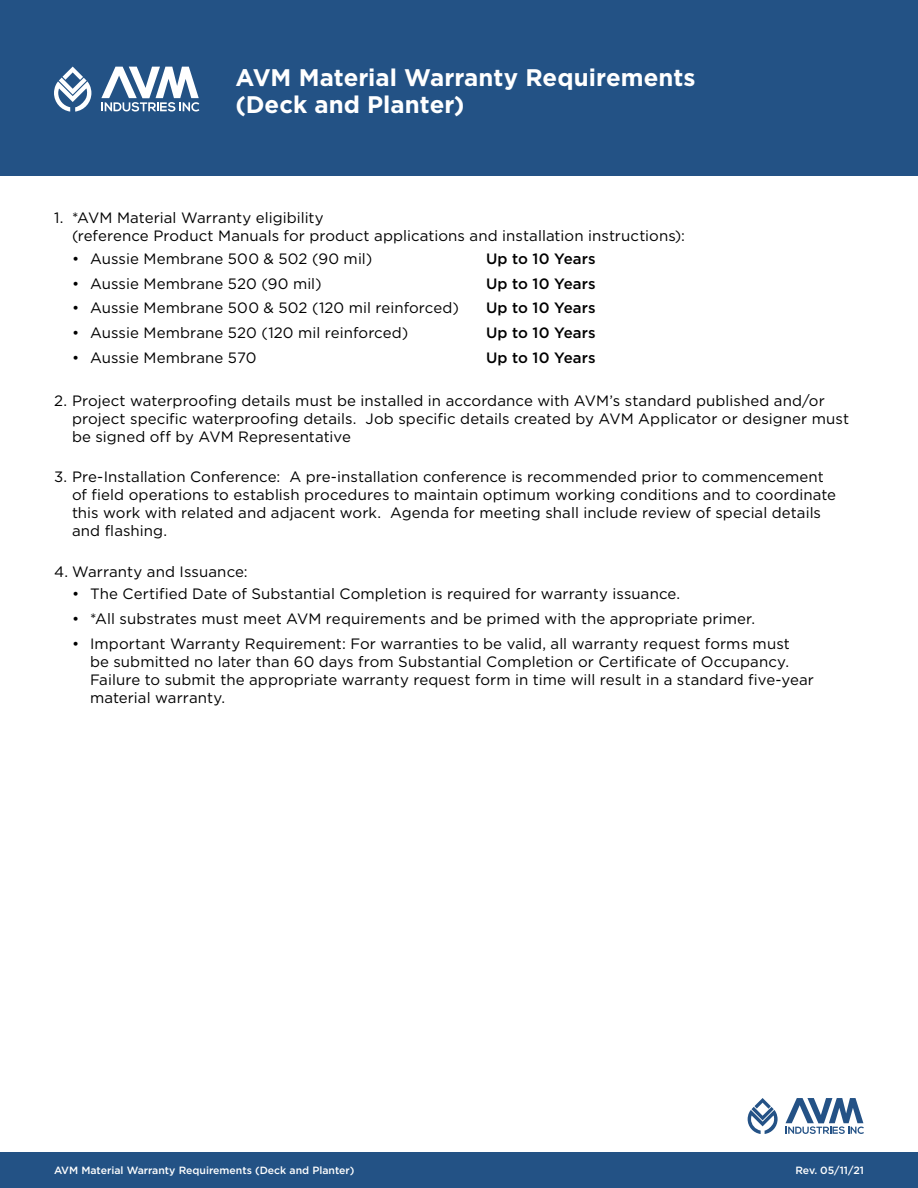
<style>
.page{position:relative;width:918px;height:1188px;background:#fff}
.page>*{position:absolute;margin:0;border:0;box-sizing:border-box;transform-origin:0 0}
.t1{font:700 24px/27px "Gotham";color:#fff}
.t2{font:15px/18px "Gotham";letter-spacing:.005em;color:#000}
.t3{font:500 15px "Gotham";letter-spacing:.01em;color:#000}
.t4{font:500 10.5px "Gotham";color:#fff}
</style>
<div class="page">
<div style="left:0;top:1152px;width:918px;height:36px;background:#235285"></div>
<svg style="left:748px;top:1098px;width:30px;height:36px"></svg>
<svg style="left:785px;top:1098px;width:79px;height:36px"></svg>
<div style="left:0;top:0;width:918px;height:176px;background:#235285"></div>
<svg style="left:54px;top:67px;width:37px;height:45px"></svg>
<svg style="left:101px;top:67px;width:98px;height:45px"></svg>
<p class="t1" style="left:235px;top:64px;width:462px">AVM Material Warranty Requirements (Deck and Planter)</p>
<p class="t2" style="left:72px;top:209px;width:615px;text-indent:-18px">1. *AVM Material Warranty eligibility<br>(reference Product Manuals for product applications and installation instructions):</p>
<p class="t2" style="left:72px;top:249px;width:302px">• Aussie Membrane 500 &amp; 502 (90 mil)</p>
<p class="t3" style="left:486px;top:250px;width:111px">Up to 10 Years</p>
<p class="t2" style="left:72px;top:274px;width:251px">• Aussie Membrane 520 (90 mil)</p>
<p class="t3" style="left:486px;top:275px;width:111px">Up to 10 Years</p>
<p class="t2" style="left:72px;top:299px;width:388px">• Aussie Membrane 500 &amp; 502 (120 mil reinforced)</p>
<p class="t3" style="left:486px;top:300px;width:111px">Up to 10 Years</p>
<p class="t2" style="left:72px;top:324px;width:338px">• Aussie Membrane 520 (120 mil reinforced)</p>
<p class="t3" style="left:486px;top:324px;width:111px">Up to 10 Years</p>
<p class="t2" style="left:72px;top:348px;width:186px">• Aussie Membrane 570</p>
<p class="t3" style="left:486px;top:349px;width:111px">Up to 10 Years</p>
<p class="t2" style="left:72px;top:391px;width:779px;text-indent:-18px">2. Project waterproofing details must be installed in accordance with AVM’s standard published and/or project specific waterproofing details. Job specific details created by AVM Applicator or designer must be signed off by AVM Representative</p>
<p class="t2" style="left:72px;top:468px;width:766px;text-indent:-18px">3. Pre-Installation Conference: A pre-installation conference is recommended prior to commencement of field operations to establish procedures to maintain optimum working conditions and to coordinate this work with related and adjacent work. Agenda for meeting shall include review of special details and flashing.</p>
<p class="t2" style="left:54px;top:562px;width:195px">4. Warranty and Issuance:</p>
<p class="t2" style="left:72px;top:585px;width:610px">• The Certified Date of Substantial Completion is required for warranty issuance.</p>
<p class="t2" style="left:72px;top:609px;width:685px">• *All substrates must meet AVM requirements and be primed with the appropriate primer.</p>
<p class="t2" style="left:90px;top:634px;width:725px;text-indent:-18px">• Important Warranty Requirement: For warranties to be valid, all warranty request forms must<br>be submitted no later than 60 days from Substantial Completion or Certificate of Occupancy.<br>Failure to submit the appropriate warranty request form in time will result in a standard five-year material warranty.</p>
<p class="t4" style="left:54px;top:1165px;width:302px">AVM Material Warranty Requirements (Deck and Planter)</p>
<p class="t4" style="left:795px;top:1165px;width:70px">Rev. 05/11/21</p>
</div>
